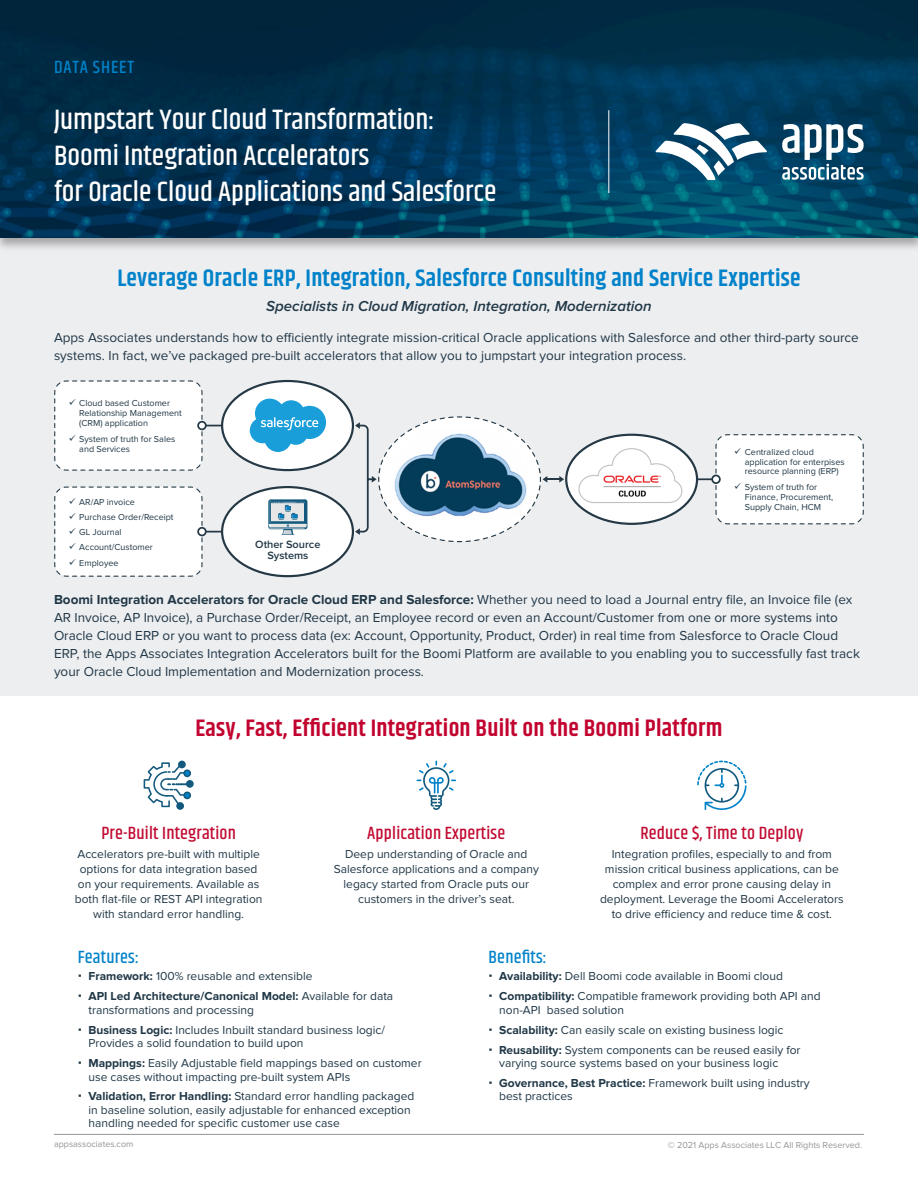
<style>
.page{position:relative;width:918px;height:1188px;background:#fff}
.page>*{position:absolute;margin:0;border:0;box-sizing:border-box;transform-origin:0 0}
.t1{font:500 28.5px "Khand";color:#fff}
.Body{font:600 24px "Khand";letter-spacing:.01em;color:#0082ca}
.Body-2{font:600 24px "Khand";letter-spacing:.01em;color:#c2032f}
.Body-3{font:500 18px "Khand";letter-spacing:.01em;color:#c10a31}
.Body-4{font:500 18px "Khand";letter-spacing:.01em;color:#0082ca}
.t2{font:500 18px "Khand";letter-spacing:.05em;color:#0083ca}
.Body-5{font:italic 600 15px "Proxima Nova";color:#203746}
.Body-6{font:13.5px/18px "Proxima Nova";color:#203746}
.Paragraph_Style_1{font:12px/13.5px "Proxima Nova";color:#1f3746}
.Body-7{font:12px/15px "Proxima Nova";color:#203746;text-align:center}
.Body-8{font:600 10.95px/10.5px "Proxima Nova";color:#203746;text-align:center}
.Body-9{font:9px/9.8px "Proxima Nova";color:#203746}
.t3{font:9px "Proxima Nova";color:#939598}
.s1{font-weight:700}
</style>
<div class="page">
<div style="left:0;top:0;width:918px;height:695px;background:#edeef0"></div>
<div style="left:0;top:0;width:918px;height:252px;background:#231f20;opacity:.35"></div>
<img style="left:0;top:0;width:918px;height:238px">
<hr style="left:54px;top:1134px;width:810px;height:1px;background:#939598">
<svg style="left:782px;top:124px;width:82px;height:56px;background:#678da2"></svg>
<svg style="left:655px;top:123px;width:112px;height:57px;background:#5d89a0"></svg>
<hr style="left:608px;top:110px;width:1px;height:83px;background:#fff">
<svg style="left:144px;top:761px;width:50px;height:49px"></svg>
<svg style="left:417px;top:761px;width:39px;height:49px"></svg>
<svg style="left:697px;top:761px;width:50px;height:49px"></svg>
<svg style="left:54px;top:380px;width:168px;height:91px;background:#f6f7f8"></svg>
<div style="left:198px;top:422px;width:8px;height:7px;background:#fff;border-radius:50%"></div>
<div style="left:197px;top:421px;width:10px;height:9px;border:2px solid #243845;border-radius:50%"></div>
<div style="left:222px;top:381px;width:131px;height:89px;background:#fff;border-radius:50%"></div>
<div style="left:221px;top:380px;width:133px;height:91px;border:2px solid #243845;border-radius:50%"></div>
<div style="left:54px;top:486px;width:149px;height:91px;background:#fff"></div>
<hr style="left:202px;top:531px;width:20px;height:2px;background:#243845">
<div style="left:198px;top:528px;width:8px;height:7px;background:#fff;border-radius:50%"></div>
<div style="left:197px;top:527px;width:10px;height:9px;border:2px solid #243845;border-radius:50%"></div>
<div style="left:222px;top:487px;width:131px;height:89px;background:#fff;border-radius:50%"></div>
<div style="left:221px;top:486px;width:133px;height:91px;border:2px solid #243845;border-radius:50%"></div>
<svg style="left:566px;top:435px;width:131px;height:89px"></svg>
<img style="left:574px;top:442px;width:117px;height:68px">
<div style="left:565px;top:434px;width:133px;height:91px;border:2px solid #243845;border-radius:50%"></div>
<svg style="left:355px;top:416px;width:209px;height:127px"></svg>
<svg style="left:250px;top:399px;width:76px;height:53px"></svg>
<svg style="left:268px;top:500px;width:39px;height:35px"></svg>
<svg style="left:697px;top:434px;width:167px;height:91px;background:#f7f8f8"></svg>
<p class="t2" style="left:54px;top:56px;width:82px">DATA SHEET</p>
<p class="t1" style="left:54px;top:102px;width:382px">Jumpstart Your Cloud Transformation:</p>
<p class="t1" style="left:54px;top:138px;width:317px">Boomi Integration Accelerators</p>
<p class="t1" style="left:54px;top:174px;width:444px">for Oracle Cloud Applications and Salesforce</p>
<p class="Body" style="left:117px;top:262px;width:685px">Leverage Oracle ERP, Integration, Salesforce Consulting and Service Expertise</p>
<p class="Body-5" style="left:266px;top:298px;width:387px">Specialists in Cloud Migration, Integration, Modernization</p>
<p class="Body-6" style="left:54px;top:328px;width:806px;line-height:18.8px">Apps Associates understands how to efficiently integrate mission-critical Oracle applications with Salesforce and other third-party source systems. In fact, we’ve packaged pre-built accelerators that allow you to jumpstart your integration process.</p>
<p class="Body-9" style="left:79px;top:399px;width:104px;text-indent:-11px">✓ Cloud based Customer<br>Relationship Management (CRM) application</p>
<p class="Body-9" style="left:79px;top:434px;width:97px;text-indent:-11px">✓ System of truth for Sales and Services</p>
<p class="Body-9" style="left:69px;top:497px;width:68px">✓ AR/AP invoice</p>
<p class="Body-9" style="left:69px;top:512px;width:106px">✓ Purchase Order/Receipt</p>
<p class="Body-9" style="left:69px;top:528px;width:54px">✓ GL Journal</p>
<p class="Body-9" style="left:69px;top:543px;width:86px">✓ Account/Customer</p>
<p class="Body-9" style="left:69px;top:558px;width:51px">✓ Employee</p>
<p class="Body-8" style="left:255px;top:540px;width:67px">Other Source<br>Systems</p>
<p class="Body-9" style="left:745px;top:447px;width:101px;text-indent:-11px">✓ Centralized cloud application for enterpises resource planning (ERP)</p>
<p class="Body-9" style="left:745px;top:483px;width:90px;text-indent:-11px">✓ System of truth for<br>Finance, Procurement,<br>Supply Chain, HCM</p>
<p class="Body-6" style="left:54px;top:591px;width:807px"><span class="s1">Boomi Integration Accelerators for Oracle Cloud ERP and Salesforce:</span> Whether you need to load a Journal entry file, an Invoice file (ex AR Invoice, AP Invoice), a Purchase Order/Receipt, an Employee record or even an Account/Customer from one or more systems into Oracle Cloud ERP or you want to process data (ex: Account, Opportunity, Product, Order) in real time from Salesforce to Oracle Cloud ERP, the Apps Associates Integration Accelerators built for the Boomi Platform are available to you enabling you to successfully fast track your Oracle Cloud Implementation and Modernization process.</p>
<p class="Body-2" style="left:196px;top:712px;width:528px">Easy, Fast, Efficient Integration Built on the Boomi Platform</p>
<p class="Body-3" style="left:101px;top:822px;width:136px">Pre-Built Integration</p>
<p class="Body-3" style="left:367px;top:822px;width:139px">Application Expertise</p>
<p class="Body-3" style="left:640px;top:822px;width:164px">Reduce $, Time to Deploy</p>
<p class="Body-7" style="left:75px;top:847px;width:189px">Accelerators pre-built with multiple options for data integration based on your requirements. Available as both flat-file or REST API integration with standard error handling.</p>
<p class="Body-7" style="left:334px;top:847px;width:207px">Deep understanding of Oracle and Salesforce applications and a company legacy started from Oracle puts our customers in the driver’s seat.</p>
<p class="Body-7" style="left:600px;top:847px;width:245px">Integration profiles, especially to and from mission critical business applications, can be complex and error prone causing delay in deployment. Leverage the Boomi Accelerators to drive efficiency and reduce time &amp; cost.</p>
<p class="Body-4" style="left:78px;top:946px;width:63px">Features:</p>
<p class="Body-4" style="left:489px;top:946px;width:60px">Benefits:</p>
<p class="Paragraph_Style_1" style="left:89px;top:970px;width:225px"><span class="s1">Framework:</span> 100% reusable and extensible</p>
<p class="Paragraph_Style_1" style="left:89px;top:990px;width:306px"><span class="s1">API Led Architecture/Canonical Model:</span> Available for data transformations and processing</p>
<p class="Paragraph_Style_1" style="left:89px;top:1023px;width:298px"><span class="s1">Business Logic:</span> Includes Inbuilt standard business logic/<br>Provides a solid foundation to build upon</p>
<p class="Paragraph_Style_1" style="left:89px;top:1057px;width:335px"><span class="s1">Mappings:</span> Easily Adjustable field mappings based on customer use cases without impacting pre-built system APIs</p>
<p class="Paragraph_Style_1" style="left:89px;top:1090px;width:327px"><span class="s1">Validation, Error Handling:</span> Standard error handling packaged in baseline solution, easily adjustable for enhanced exception handling needed for specific customer use case</p>
<p class="Paragraph_Style_1" style="left:499px;top:970px;width:285px"><span class="s1">Availability:</span> Dell Boomi code available in Boomi cloud</p>
<p class="Paragraph_Style_1" style="left:499px;top:990px;width:323px"><span class="s1">Compatibility:</span> Compatible framework providing both API and non-API based solution</p>
<p class="Paragraph_Style_1" style="left:499px;top:1023px;width:286px"><span class="s1">Scalability:</span> Can easily scale on existing business logic</p>
<p class="Paragraph_Style_1" style="left:499px;top:1043px;width:303px"><span class="s1">Reusability:</span> System components can be reused easily for varying source systems based on your business logic</p>
<p class="Paragraph_Style_1" style="left:499px;top:1076px;width:312px"><span class="s1">Governance, Best Practice:</span> Framework built using industry best practices</p>
<p class="t3" style="left:54px;top:1139px;width:81px">appsassociates.com</p>
<p class="t3" style="left:668px;top:1140px;width:196px">© 2021 Apps Associates LLC All Rights Reserved.</p>
</div>
